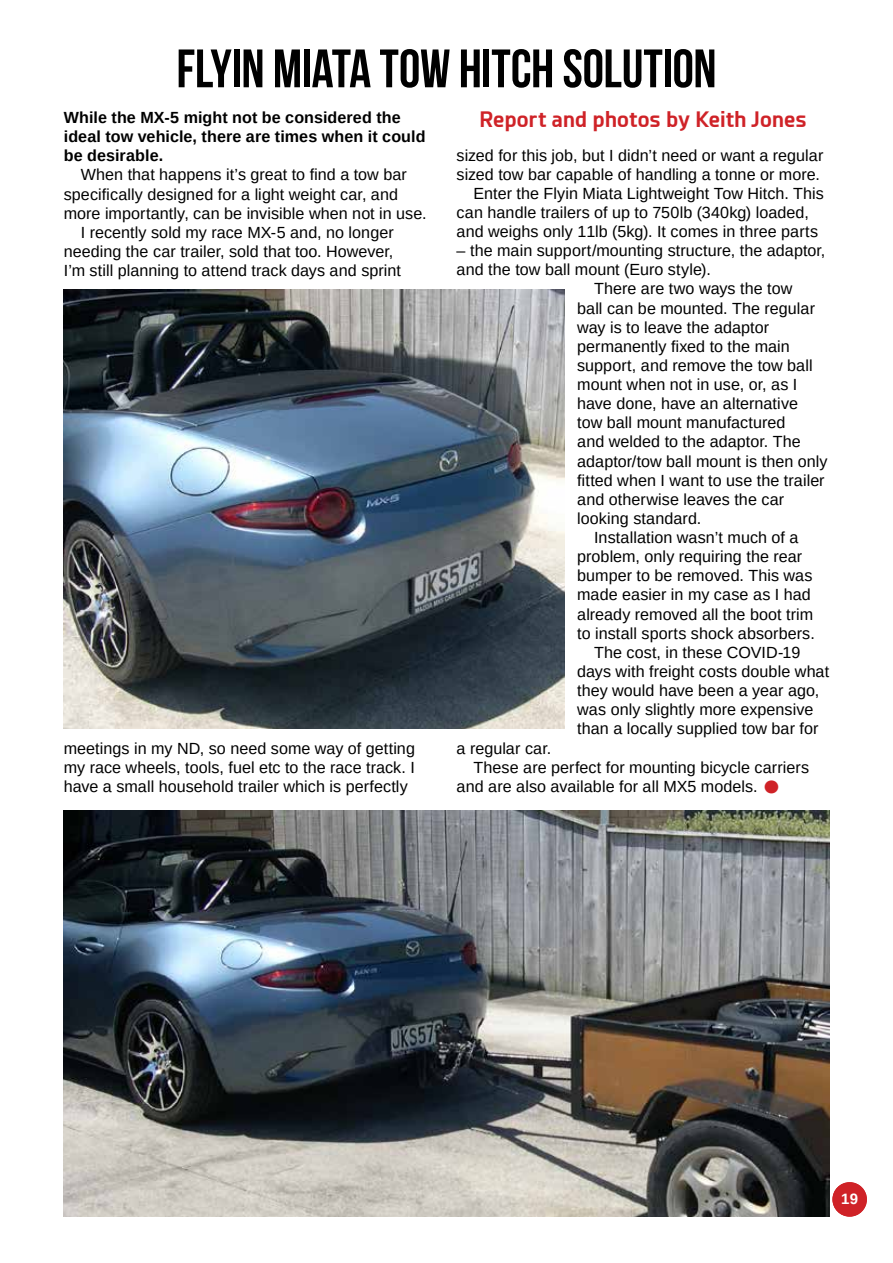
<style>
.page{position:relative;width:893px;height:1263px;background:#fff}
.page>*{position:absolute;margin:0;border:0;box-sizing:border-box;transform-origin:0 0}
.t1{font:700 54px "Bebas Neue";letter-spacing:-.005em;color:#000}
.t2{font:700 45px "Esphimere";color:#cf2227}
.t3{font:700 21px "Esphimere";letter-spacing:.015em;color:#cf2227}
.t4{font:16.2px/19px "Arimo";letter-spacing:.005em;color:#000;text-align:justify}
.t5{font:700 16.2px/19px "Arimo";letter-spacing:.005em;color:#000}
.t6{font:700 15px "Arimo";color:#fff}
</style>
<div class="page">
<div style="left:832px;top:1182px;width:35px;height:34px;background:#cf2227;border-radius:50%"></div>
<img style="left:64px;top:289px;width:500px;height:440px">
<img style="left:64px;top:810px;width:765px;height:406px">
<h1 class="t1" style="left:176px;top:39px;width:541px">FLYIN MIATA TOW HITCH SOLUTION</h1>
<p class="t5" style="left:64px;top:108px;width:363px">While the MX-5 might not be considered the ideal tow vehicle, there are times when it could be desirable.</p>
<p class="t4" style="left:81px;top:165px;width:328px">When that happens it’s great to find a tow bar</p>
<p class="t4" style="left:64px;top:185px;width:336px">specifically designed for a light weight car, and</p>
<p class="t4" style="left:64px;top:204px;width:364px">more importantly, can be invisible when not in use.</p>
<p class="t4" style="left:81px;top:223px;width:314px">I recently sold my race MX-5 and, no longer</p>
<p class="t4" style="left:64px;top:242px;width:331px">needing the car trailer, sold that too. However,</p>
<p class="t4" style="left:64px;top:261px;width:339px">I’m still planning to attend track days and sprint</p>
<p class="t4" style="left:64px;top:739px;width:353px">meetings in my ND, so need some way of getting my race wheels, tools, fuel etc to the race track. I have a small household trailer which is perfectly</p>
<p class="t3" style="left:479px;top:106px;width:329px">Report and photos by Keith Jones</p>
<p class="t4" style="left:457px;top:146px;width:368px">sized for this job, but I didn’t need or want a regular</p>
<p class="t4" style="left:457px;top:165px;width:365px">sized tow bar capable of handling a tonne or more.</p>
<p class="t4" style="left:474px;top:184px;width:352px">Enter the Flyin Miata Lightweight Tow Hitch. This</p>
<p class="t4" style="left:457px;top:203px;width:354px">can handle trailers of up to 750lb (340kg) loaded,</p>
<p class="t4" style="left:457px;top:222px;width:363px">and weighs only 11lb (5kg). It comes in three parts</p>
<p class="t4" style="left:457px;top:241px;width:370px">– the main support/mounting structure, the adaptor,</p>
<p class="t4" style="left:457px;top:260px;width:256px">and the tow ball mount (Euro style).</p>
<p class="t4" style="left:594px;top:279px;width:200px">There are two ways the tow</p>
<p class="t4" style="left:577px;top:299px;width:239px">ball can be mounted. The regular</p>
<p class="t4" style="left:577px;top:318px;width:193px">way is to leave the adaptor</p>
<p class="t4" style="left:577px;top:337px;width:214px">permanently fixed to the main</p>
<p class="t4" style="left:577px;top:356px;width:237px">support, and remove the tow ball</p>
<p class="t4" style="left:577px;top:375px;width:222px">mount when not in use, or, as I</p>
<p class="t4" style="left:577px;top:394px;width:222px">have done, have an alternative</p>
<p class="t4" style="left:577px;top:413px;width:210px">tow ball mount manufactured</p>
<p class="t4" style="left:577px;top:432px;width:225px">and welded to the adaptor. The</p>
<p class="t4" style="left:577px;top:452px;width:252px">adaptor/tow ball mount is then only</p>
<p class="t4" style="left:577px;top:471px;width:249px">fitted when I want to use the trailer</p>
<p class="t4" style="left:577px;top:490px;width:209px">and otherwise leaves the car</p>
<p class="t4" style="left:577px;top:509px;width:126px">looking standard.</p>
<p class="t4" style="left:594px;top:528px;width:206px">Installation wasn’t much of a</p>
<p class="t4" style="left:577px;top:547px;width:227px">problem, only requiring the rear</p>
<p class="t4" style="left:577px;top:566px;width:237px">bumper to be removed. This was</p>
<p class="t4" style="left:577px;top:585px;width:235px">made easier in my case as I had</p>
<p class="t4" style="left:577px;top:605px;width:237px">already removed all the boot trim</p>
<p class="t4" style="left:577px;top:624px;width:239px">to install sports shock absorbers.</p>
<p class="t4" style="left:594px;top:643px;width:208px">The cost, in these COVID-19</p>
<p class="t4" style="left:577px;top:662px;width:253px">days with freight costs double what</p>
<p class="t4" style="left:577px;top:681px;width:244px">they would have been a year ago,</p>
<p class="t4" style="left:577px;top:700px;width:238px">was only slightly more expensive</p>
<p class="t4" style="left:577px;top:719px;width:243px">than a locally supplied tow bar for</p>
<p class="t4" style="left:457px;top:738px;width:96px">a regular car.</p>
<p class="t4" style="left:474px;top:758px;width:337px">These are perfect for mounting bicycle carriers</p>
<p class="t4" style="left:457px;top:777px;width:302px">and are also available for all MX5 models.</p>
<h2 class="t2" style="left:762px;top:759px;width:20px">•</h2>
<p class="t6" style="left:841px;top:1188px;width:19px">19</p>
</div>
